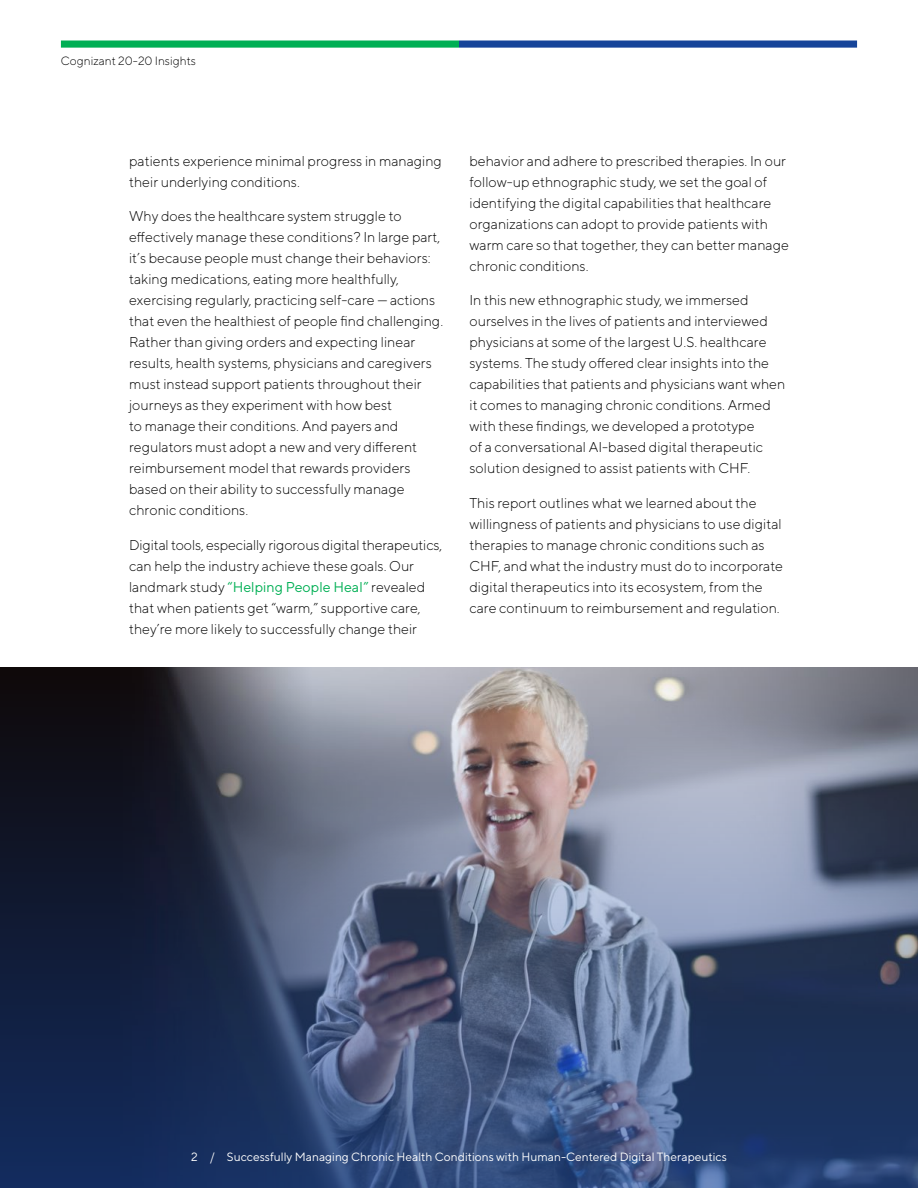
<style>
.page{position:relative;width:918px;height:1188px;background:#fff}
.page>*{position:absolute;margin:0;border:0;box-sizing:border-box;transform-origin:0 0}
.Executive_Summary_bo{font:300 14.25px/21px "TT Norms";color:#000}
.Folio_Centered_8_10{font:12px "TT Norms";color:#fff}
.Running_header_left{font:300 12px "TT Norms";color:#000}
.s1{font-weight:400;color:#00af54}
</style>
<div class="page">
<img style="left:0;top:667px;width:918px;height:521px">
<div style="left:459px;top:40px;width:398px;height:8px;background:#164499"></div>
<div style="left:61px;top:40px;width:398px;height:8px;background:#00af54"></div>
<p class="Running_header_left" style="left:61px;top:53px;width:137px">Cognizant 20-20 Insights</p>
<p class="Executive_Summary_bo" style="left:129px;top:150px;width:314px">patients experience minimal progress in managing their underlying conditions.</p>
<p class="Executive_Summary_bo" style="left:129px;top:206px;width:316px">Why does the healthcare system struggle to effectively manage these conditions? In large part, it’s because people must change their behaviors: taking medications, eating more healthfully, exercising regularly, practicing self-care — actions that even the healthiest of people find challenging.<br>Rather than giving orders and expecting linear results, health systems, physicians and caregivers must instead support patients throughout their journeys as they experiment with how best<br>to manage their conditions. And payers and regulators must adopt a new and very different reimbursement model that rewards providers based on their ability to successfully manage chronic conditions.</p>
<p class="Executive_Summary_bo" style="left:129px;top:534px;width:315px">Digital tools, especially rigorous digital therapeutics, can help the industry achieve these goals. Our landmark study <span class="s1">“Helping People Heal”</span> revealed that when patients get “warm,” supportive care, they’re more likely to successfully change their</p>
<p class="Executive_Summary_bo" style="left:469px;top:150px;width:321px">behavior and adhere to prescribed therapies. In our follow-up ethnographic study, we set the goal of identifying the digital capabilities that healthcare organizations can adopt to provide patients with warm care so that together, they can better manage chronic conditions.</p>
<p class="Executive_Summary_bo" style="left:469px;top:290px;width:317px">In this new ethnographic study, we immersed ourselves in the lives of patients and interviewed physicians at some of the largest U.S. healthcare systems. The study offered clear insights into the capabilities that patients and physicians want when it comes to managing chronic conditions. Armed with these findings, we developed a prototype<br>of a conversational AI-based digital therapeutic solution designed to assist patients with CHF.</p>
<p class="Executive_Summary_bo" style="left:469px;top:492px;width:315px">This report outlines what we learned about the willingness of patients and physicians to use digital therapies to manage chronic conditions such as CHF, and what the industry must do to incorporate digital therapeutics into its ecosystem, from the care continuum to reimbursement and regulation.</p>
<p class="Folio_Centered_8_10" style="left:191px;top:1149px;width:537px">2 / Successfully Managing Chronic Health Conditions with Human-Centered Digital Therapeutics</p>
</div>
